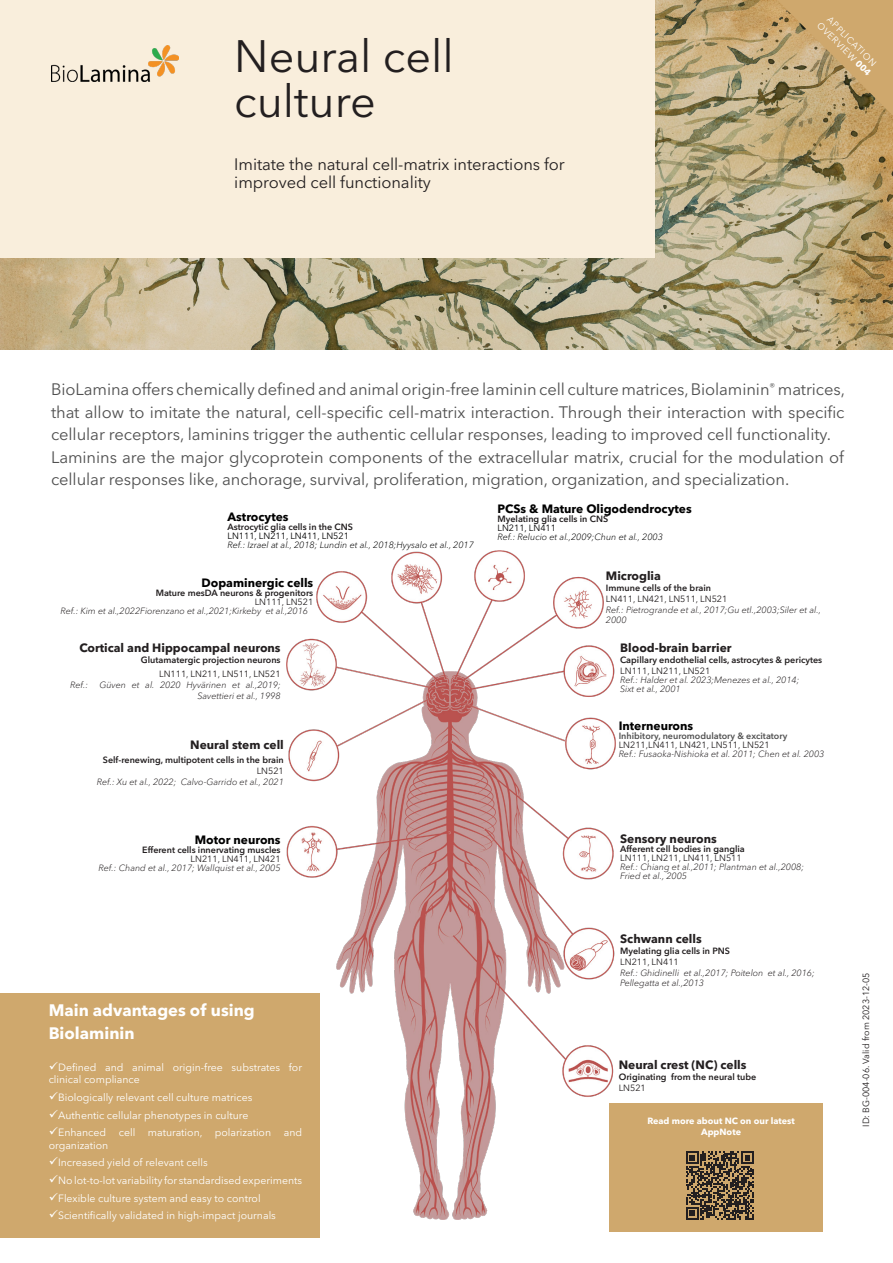
<style>
.page{position:relative;width:893px;height:1263px;background:#fff}
.page>*{position:absolute;margin:0;border:0;box-sizing:border-box;transform-origin:0 0}
.t1{font:45px "Avenir Next LT Pro";color:#231f20}
.Preamble{font:16.5px/22.5px "Avenir Next LT Pro";letter-spacing:-.005em;color:#505050;text-align:justify}
.H1_Sub{font:16.5px/18.1px "Avenir Next LT Pro";letter-spacing:-.005em;color:#231f20}
.Footnotes{font:700 16.5px "Avenir Next LT Pro";color:#fff}
.Preamble-2{font:700 12px "Avenir Next LT Pro";color:#231f20}
.Preamble-3{font:700 12px "Avenir Next LT Pro";color:#000}
.Footnotes-2{font:10.5px/12.6px "Avenir Next LT Pro";color:#fff}
.Preamble-4{font:italic 300 9px/10.8px "Avenir Next LT Pro";color:#231f20}
.Preamble-5{font:600 9px "Avenir Next LT Pro";color:#231f20}
.Footnotes-3{font:9px "Avenir Next LT Pro";color:#231f20}
.Preamble-6{font:italic 300 9px "Avenir Next LT Pro";color:#000}
.Preamble-7{font:9px "Avenir Next LT Pro";color:#231f20}
.Preamble-8{font:600 9px "Avenir Next LT Pro";color:#505050}
.Preamble-9{font:9px "Avenir Next LT Pro";color:#000}
.Footnotes-4{font:700 9px/10.8px "Avenir Next LT Pro";color:#fff;text-align:center}
.Corner_mark{font:9px/10.8px "Avenir Next LT Pro";color:#fff;text-align:center}
.s1{font-weight:700}
</style>
<div class="page">
<img style="left:0;top:0;width:893px;height:350px">
<div style="left:0;top:0;width:655px;height:258px;background:#f9eedc"></div>
<img style="left:286px;top:550px;width:330px;height:670px">
<div style="left:0;top:992px;width:320px;height:245px;background:#cfa86d"></div>
<div style="left:609px;top:1103px;width:213px;height:129px;background:#cfa86d"></div>
<svg style="left:686px;top:1151px;width:68px;height:68px"></svg>
<svg style="left:777px;top:0;width:116px;height:116px;background:#c1a16d"></svg>
<img style="left:51px;top:46px;width:128px;height:35px">
<h1 class="t1" style="left:234px;top:29px;width:221px">Neural cell</h1>
<h1 class="t1" style="left:234px;top:74px;width:143px">culture</h1>
<p class="H1_Sub" style="left:234px;top:155px;width:332px">Imitate the natural cell-matrix interactions for improved cell functionality</p>
<p class="Corner_mark" style="left:830px;top:12px;width:73px;rotate:45deg">APPLICATION<br>OVERVIEW <span class="s1">004</span></p>
<p class="Preamble" style="left:51px;top:378px;width:795px">BioLamina offers chemically defined and animal origin-free laminin cell culture matrices, Biolaminin<sup>®</sup> matrices, that allow to imitate the natural, cell-specific cell-matrix interaction. Through their interaction with specific cellular receptors, laminins trigger the authentic cellular responses, leading to improved cell functionality.</p>
<p class="Preamble" style="left:51px;top:446px;width:795px">Laminins are the major glycoprotein components of the extracellular matrix, crucial for the modulation of cellular responses like, anchorage, survival, proliferation, migration, organization, and specialization.</p>
<p class="Preamble-3" style="left:227px;top:509px;width:63px">Astrocytes</p>
<p class="Preamble-5" style="left:227px;top:521px;width:127px">Astrocytic glia cells in the CNS</p>
<p class="Preamble-9" style="left:227px;top:530px;width:123px">LN111, LN211, LN411, LN521</p>
<p class="Preamble-6" style="left:227px;top:539px;width:248px">Ref.: Izrael at al., 2018; Lundin et al., 2018;Hyysalo et al., 2017</p>
<p class="Preamble-3" style="left:202px;top:575px;width:113px">Dopaminergic cells</p>
<p class="Preamble-5" style="left:156px;top:587px;width:159px">Mature mesDA neurons &amp; progenitors</p>
<p class="Preamble-7" style="left:255px;top:597px;width:60px">LN111, LN521</p>
<p class="Preamble-4" style="left:60px;top:605px;width:249px">Ref.: Kim et al.,2022Fiorenzano et al.,2021;Kirkeby et al.,2016</p>
<p class="Preamble-2" style="left:79px;top:640px;width:203px">Cortical and Hippocampal neurons</p>
<p class="Preamble-5" style="left:141px;top:654px;width:141px">Glutamatergic projection neurons</p>
<p class="Footnotes-3" style="left:159px;top:669px;width:123px">LN111, LN211, LN511, LN521</p>
<p class="Preamble-4" style="left:70px;top:679px;width:19px">Ref.:</p>
<p class="Preamble-4" style="left:100px;top:679px;width:183px;text-align:right">Güven et al. 2020 Hyvärinen et al.,2019;<br>Savettieri et al., 1998</p>
<p class="Preamble-2" style="left:190px;top:737px;width:95px">Neural stem cell</p>
<p class="Preamble-5" style="left:103px;top:755px;width:182px">Self-renewing, multipotent cells in the brain</p>
<p class="Footnotes-3" style="left:257px;top:766px;width:29px">LN521</p>
<p class="Preamble-4" style="left:97px;top:776px;width:188px">Ref.: Xu et al., 2022; Calvo-Garrido et al., 2021</p>
<p class="Preamble-3" style="left:195px;top:833px;width:87px">Motor neurons</p>
<p class="Preamble-5" style="left:142px;top:845px;width:140px">Efferent cells innervating muscles</p>
<p class="Preamble-7" style="left:191px;top:854px;width:92px">LN211, LN411, LN421</p>
<p class="Preamble-4" style="left:99px;top:863px;width:184px">Ref.: Chand et al., 2017; Wallquist et al., 2005</p>
<p class="Footnotes" style="left:49px;top:1000px;width:208px">Main advantages of using</p>
<p class="Footnotes" style="left:49px;top:1023px;width:87px">Biolaminin</p>
<p class="Footnotes-2" style="left:49px;top:1061px;width:255px">✓Defined and animal origin-free substrates for clinical compliance</p>
<p class="Footnotes-2" style="left:49px;top:1091px;width:205px">✓Biologically relevant cell culture matrices</p>
<p class="Footnotes-2" style="left:49px;top:1109px;width:201px">✓Authentic cellular phenotypes in culture</p>
<p class="Footnotes-2" style="left:49px;top:1126px;width:255px">✓Enhanced cell maturation, polarization and organization</p>
<p class="Footnotes-2" style="left:49px;top:1156px;width:160px">✓Increased yield of relevant cells</p>
<p class="Footnotes-2" style="left:49px;top:1174px;width:255px">✓No lot-to-lot variability for standardised experiments</p>
<p class="Footnotes-2" style="left:49px;top:1192px;width:214px">✓Flexible culture system and easy to control</p>
<p class="Footnotes-2" style="left:49px;top:1209px;width:229px">✓Scientifically validated in high-impact journals</p>
<p class="Preamble-3" style="left:497px;top:502px;width:196px">PCSs &amp; Mature Oligodendrocytes</p>
<p class="Preamble-5" style="left:497px;top:514px;width:112px">Myelating glia cells in CNS</p>
<p class="Preamble-9" style="left:497px;top:523px;width:60px">LN211, LN411</p>
<p class="Preamble-6" style="left:497px;top:532px;width:167px">Ref.: Relucio et al.,2009;Chun et al., 2003</p>
<p class="Preamble-2" style="left:606px;top:569px;width:56px">Microglia</p>
<p class="Preamble-5" style="left:606px;top:582px;width:107px">Immune cells of the brain</p>
<p class="Footnotes-3" style="left:606px;top:593px;width:123px">LN411, LN421, LN511, LN521</p>
<p class="Preamble-4" style="left:606px;top:604px;width:217px">Ref.: Pietrogrande et al., 2017;Gu etl.,2003;Siler et al.,<br>2000</p>
<p class="Preamble-2" style="left:620px;top:640px;width:113px">Blood-brain barrier</p>
<p class="Preamble-5" style="left:620px;top:654px;width:204px">Capillary endothelial cells, astrocytes &amp; pericytes</p>
<p class="Footnotes-3" style="left:620px;top:665px;width:92px">LN111, LN211, LN521</p>
<p class="Preamble-4" style="left:620px;top:674px;width:181px">Ref.: Halder et al. 2023;Menezes et al., 2014;</p>
<p class="Preamble-4" style="left:620px;top:683px;width:62px">Sixt et al., 2001</p>
<p class="Preamble-3" style="left:619px;top:718px;width:76px">Interneurons</p>
<p class="Preamble-8" style="left:619px;top:730px;width:170px">Inhibitory, neuromodulatory &amp; excitatory</p>
<p class="Preamble-7" style="left:619px;top:739px;width:152px">LN211,LN411, LN421, LN511, LN521</p>
<p class="Preamble-4" style="left:619px;top:748px;width:207px">Ref.: Fusaoka-Nishioka et al. 2011; Chen et al. 2003</p>
<p class="Preamble-2" style="left:620px;top:831px;width:98px">Sensory neurons</p>
<p class="Preamble-5" style="left:620px;top:843px;width:126px">Afferent cell bodies in ganglia</p>
<p class="Footnotes-3" style="left:620px;top:852px;width:123px">LN111, LN211, LN411, LN511</p>
<p class="Preamble-4" style="left:620px;top:861px;width:185px">Ref.: Chiang et al.,2011; Plantman et al.,2008;</p>
<p class="Preamble-4" style="left:620px;top:870px;width:68px">Fried et al., 2005</p>
<p class="Preamble-2" style="left:620px;top:932px;width:83px">Schwann cells</p>
<p class="Preamble-5" style="left:620px;top:945px;width:111px">Myelating glia cells in PNS</p>
<p class="Footnotes-3" style="left:620px;top:956px;width:60px">LN211, LN411</p>
<p class="Preamble-4" style="left:620px;top:967px;width:196px">Ref.: Ghidinelli et al.,2017; Poitelon et al., 2016;<br>Pellegatta et al.,2013</p>
<p class="Preamble-2" style="left:619px;top:1058px;width:129px">Neural crest (NC) cells</p>
<p class="Preamble-5" style="left:619px;top:1071px;width:139px">Originating from the neural tube</p>
<p class="Footnotes-3" style="left:619px;top:1082px;width:29px">LN521</p>
<p class="Footnotes-4" style="left:647px;top:1116px;width:149px">Read more about NC on our latest<br>AppNote</p>
<p class="Footnotes-3" style="left:861px;top:1127px;width:156px;rotate:-90deg">ID: BG-004-06. Valid from 2023-12-05</p>
</div>
